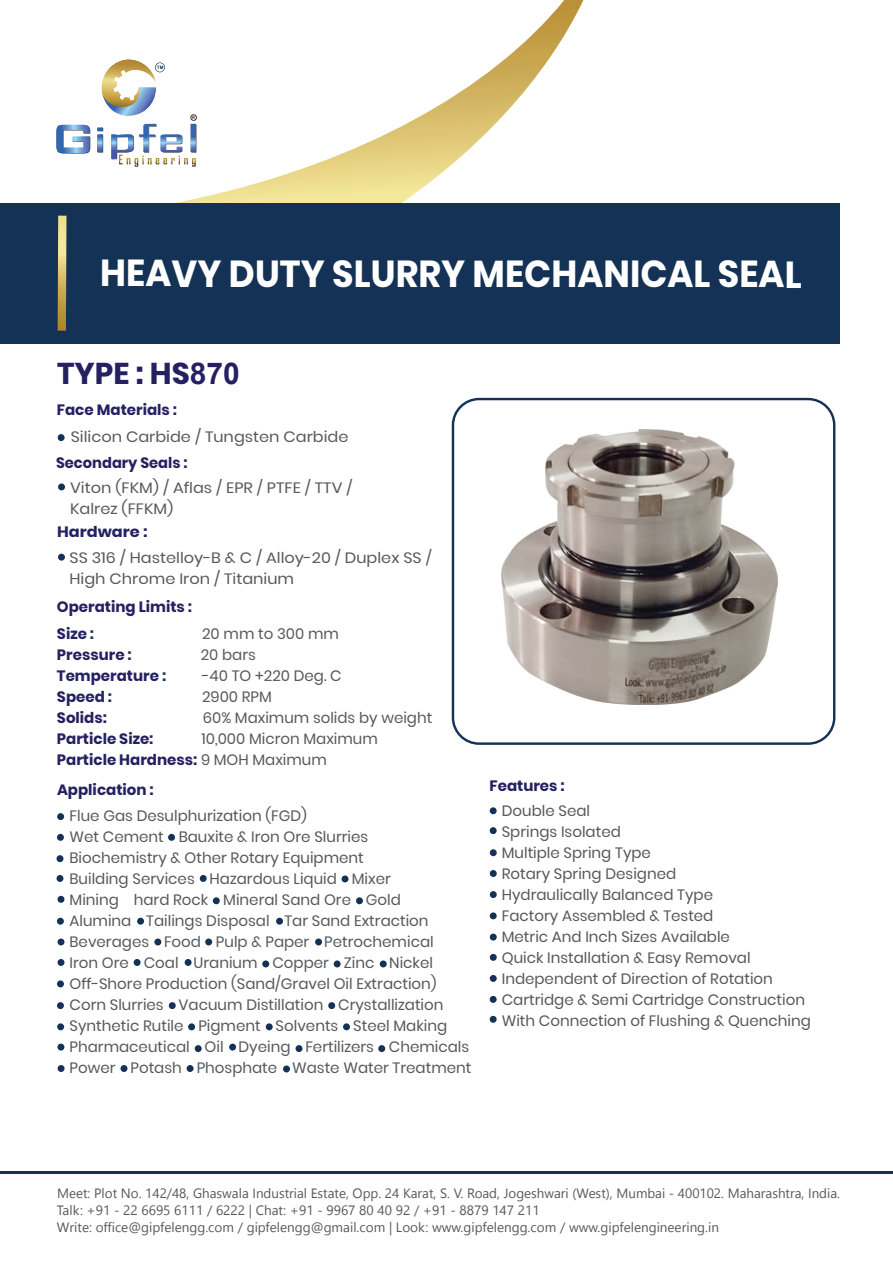
<style>
.page{position:relative;width:893px;height:1263px;background:#fff}
.page>*{position:absolute;margin:0;border:0;box-sizing:border-box;transform-origin:0 0}
.t1{font:700 37.5px "Poppins";color:#fff;scale:.95 1}
.t2{font:700 30px "Poppins";color:#252161}
.t3{font:15px/21px "Poppins";color:#57585a}
.t4{font:15px/21px "Poppins";color:#595959;scale:1.07 1}
.t5{font:700 15px/26.8px "Poppins";color:#252161}
.t6{font:15px/21px "Poppins";color:#595959}
.t7{font:700 15px "Poppins";color:#252161;scale:1.07 1}
.t8{font:13.5px/17.9px "Nirmala UI";color:#595959}
.t9{font:700 4.2px "Arial";color:#373236}
.s1{font-family:"Arial"}
.s2{color:#133255}
.s3{font-weight:700;color:#252161}
</style>
<div class="page">
<svg style="left:61px;top:0;width:523px;height:203px"></svg>
<div style="left:0;top:203px;width:840px;height:140px;background:#133255"></div>
<div style="left:58px;top:434px;width:7px;height:7px;background:#133255;border-radius:50%"></div>
<div style="left:58px;top:483px;width:7px;height:7px;background:#133255;border-radius:50%"></div>
<div style="left:452px;top:398px;width:383px;height:347px;border:2px solid #133255;border-radius:26px"></div>
<svg style="left:56px;top:125px;width:34px;height:29px"></svg>
<svg style="left:97px;top:124px;width:99px;height:43px"></svg>
<div style="left:191px;top:114px;width:6px;height:7px;border:1px solid #373236;border-radius:50%"></div>
<svg style="left:58px;top:216px;width:9px;height:115px"></svg>
<hr style="left:0;top:1171px;width:893px;height:3px;background:#133255">
<div style="left:58px;top:554px;width:7px;height:7px;background:#133255;border-radius:50%"></div>
<div style="left:490px;top:807px;width:7px;height:7px;background:#133255;border-radius:50%"></div>
<div style="left:57px;top:813px;width:7px;height:7px;background:#133255;border-radius:50%"></div>
<div style="left:57px;top:834px;width:7px;height:7px;background:#133255;border-radius:50%"></div>
<div style="left:168px;top:834px;width:7px;height:7px;background:#133255;border-radius:50%"></div>
<div style="left:200px;top:875px;width:7px;height:7px;background:#133255;border-radius:50%"></div>
<div style="left:342px;top:875px;width:6px;height:7px;background:#133255;border-radius:50%"></div>
<div style="left:213px;top:897px;width:7px;height:7px;background:#133255;border-radius:50%"></div>
<div style="left:356px;top:897px;width:7px;height:7px;background:#133255;border-radius:50%"></div>
<div style="left:137px;top:918px;width:7px;height:7px;background:#133255;border-radius:50%"></div>
<div style="left:276px;top:918px;width:7px;height:7px;background:#133255;border-radius:50%"></div>
<div style="left:154px;top:938px;width:7px;height:7px;background:#133255;border-radius:50%"></div>
<div style="left:205px;top:938px;width:7px;height:7px;background:#133255;border-radius:50%"></div>
<div style="left:315px;top:938px;width:7px;height:7px;background:#133255;border-radius:50%"></div>
<div style="left:134px;top:959px;width:7px;height:7px;background:#133255;border-radius:50%"></div>
<div style="left:185px;top:959px;width:7px;height:7px;background:#133255;border-radius:50%"></div>
<div style="left:262px;top:960px;width:7px;height:7px;background:#133255;border-radius:50%"></div>
<div style="left:334px;top:960px;width:7px;height:7px;background:#133255;border-radius:50%"></div>
<div style="left:380px;top:960px;width:7px;height:7px;background:#133255;border-radius:50%"></div>
<div style="left:169px;top:1002px;width:7px;height:7px;background:#133255;border-radius:50%"></div>
<div style="left:328px;top:1002px;width:7px;height:7px;background:#133255;border-radius:50%"></div>
<div style="left:188px;top:1023px;width:7px;height:7px;background:#133255;border-radius:50%"></div>
<div style="left:266px;top:1023px;width:7px;height:7px;background:#133255;border-radius:50%"></div>
<div style="left:343px;top:1023px;width:7px;height:7px;background:#133255;border-radius:50%"></div>
<div style="left:195px;top:1045px;width:7px;height:7px;background:#133255;border-radius:50%"></div>
<div style="left:229px;top:1043px;width:7px;height:7px;background:#133255;border-radius:50%"></div>
<div style="left:296px;top:1045px;width:6px;height:7px;background:#133255;border-radius:50%"></div>
<div style="left:378px;top:1045px;width:7px;height:7px;background:#133255;border-radius:50%"></div>
<div style="left:121px;top:1065px;width:6px;height:7px;background:#133255;border-radius:50%"></div>
<div style="left:187px;top:1065px;width:7px;height:7px;background:#133255;border-radius:50%"></div>
<div style="left:283px;top:1065px;width:7px;height:7px;background:#133255;border-radius:50%"></div>
<div style="left:57px;top:855px;width:6px;height:7px;background:#133255;border-radius:50%"></div>
<div style="left:57px;top:875px;width:6px;height:7px;background:#133255;border-radius:50%"></div>
<div style="left:58px;top:896px;width:6px;height:7px;background:#133255;border-radius:50%"></div>
<div style="left:57px;top:918px;width:7px;height:7px;background:#133255;border-radius:50%"></div>
<div style="left:58px;top:938px;width:6px;height:7px;background:#133255;border-radius:50%"></div>
<div style="left:58px;top:959px;width:6px;height:7px;background:#133255;border-radius:50%"></div>
<div style="left:57px;top:980px;width:7px;height:7px;background:#133255;border-radius:50%"></div>
<div style="left:57px;top:1002px;width:7px;height:7px;background:#133255;border-radius:50%"></div>
<div style="left:57px;top:1023px;width:7px;height:7px;background:#133255;border-radius:50%"></div>
<div style="left:57px;top:1043px;width:7px;height:7px;background:#133255;border-radius:50%"></div>
<div style="left:58px;top:1065px;width:7px;height:7px;background:#133255;border-radius:50%"></div>
<div style="left:490px;top:827px;width:7px;height:7px;background:#133255;border-radius:50%"></div>
<div style="left:490px;top:849px;width:7px;height:7px;background:#133255;border-radius:50%"></div>
<div style="left:490px;top:870px;width:7px;height:7px;background:#133255;border-radius:50%"></div>
<div style="left:490px;top:891px;width:7px;height:7px;background:#133255;border-radius:50%"></div>
<div style="left:490px;top:912px;width:7px;height:7px;background:#133255;border-radius:50%"></div>
<div style="left:490px;top:934px;width:7px;height:6px;background:#133255;border-radius:50%"></div>
<div style="left:490px;top:954px;width:7px;height:7px;background:#133255;border-radius:50%"></div>
<div style="left:490px;top:975px;width:7px;height:7px;background:#133255;border-radius:50%"></div>
<div style="left:490px;top:996px;width:7px;height:7px;background:#133255;border-radius:50%"></div>
<div style="left:490px;top:1016px;width:7px;height:7px;background:#133255;border-radius:50%"></div>
<img style="left:502px;top:430px;width:275px;height:274px">
<svg style="left:99px;top:60px;width:66px;height:57px"></svg>
<p class="t9" style="left:192px;top:115px;width:4px">R</p>
<h1 class="t1" style="left:100px;top:252px;width:740px">HEAVY DUTY SLURRY MECHANICAL SEAL</h1>
<h2 class="t2" style="left:57px;top:357px;width:184px">TYPE : HS<span class="s1">870</span></h2>
<p class="t5" style="left:57px;top:396px;width:122px">Face Materials :</p>
<p class="t4" style="left:71px;top:426px;width:261px">Silicon Carbide / Tungsten Carbide</p>
<p class="t5" style="left:56px;top:449px;width:133px">Secondary Seals :</p>
<p class="t4" style="left:70px;top:477px;width:265px">Viton (FKM) / Aflas / EPR / PTFE / TTV /<br>Kalrez (FFKM)</p>
<p class="t7" style="left:57px;top:523px;width:86px">Hardware :</p>
<p class="t4" style="left:70px;top:547px;width:340px">SS 316 / Hastelloy-B &amp; C / Alloy-20 / Duplex SS /<br>High Chrome Iron / Titanium</p>
<p class="t5" style="left:57px;top:594px;width:137px">Operating Limits :<br>Size <span class="s2">:</span></p>
<p class="t6" style="left:202px;top:623px;width:138px">20 mm to 300 mm</p>
<p class="t5" style="left:57px;top:641px;width:76px">Pressure <span class="s2">:</span></p>
<p class="t6" style="left:201px;top:644px;width:57px">20 bars</p>
<p class="t5" style="left:57px;top:662px;width:111px">Temperature <span class="s2">:</span></p>
<p class="t3" style="left:202px;top:665px;width:141px">-40 TO +220 Deg. C</p>
<p class="t5" style="left:57px;top:683px;width:57px">Speed <span class="s2">:</span></p>
<p class="t6" style="left:202px;top:686px;width:71px">2900 RPM</p>
<p class="t5" style="left:57px;top:704px;width:51px">Solids:</p>
<p class="t6" style="left:203px;top:707px;width:231px">60% Maximum solids by weight</p>
<p class="t5" style="left:57px;top:725px;width:98px">Particle Size:</p>
<p class="t6" style="left:57px;top:728px;width:322px;text-indent:145px">10,000 Micron Maximum<br><span class="s3">Particle Hardness:</span> 9 MOH Maximum</p>
<p class="t5" style="left:57px;top:776px;width:98px">Application :</p>
<p class="t5" style="left:489px;top:772px;width:77px">Features :</p>
<p class="t3" style="left:502px;top:800px;width:311px">Double Seal<br>Springs Isolated<br>Multiple Spring Type<br>Rotary Spring Designed<br>Hydraulically Balanced Type<br>Factory Assembled &amp; Tested<br>Metric And Inch Sizes Available<br>Quick Installation &amp; Easy Removal<br>Independent of Direction of Rotation<br>Cartridge &amp; Semi Cartridge Construction<br>With Connection of Flushing &amp; Quenching</p>
<p class="t3" style="left:70px;top:805px;width:403px">Flue Gas Desulphurization (FGD)<br>Wet Cement Bauxite &amp; Iron Ore Slurries<br>Biochemistry &amp; Other Rotary Equipment<br>Building Services Hazardous Liquid Mixer<br>Mining hard Rock Mineral Sand Ore Gold<br>Alumina Tailings Disposal Tar Sand Extraction Beverages Food Pulp &amp; Paper Petrochemical<br>Iron Ore Coal Uranium Copper Zinc Nickel Off-Shore Production (Sand/Gravel Oil Extraction)<br>Corn Slurries Vacuum Distillation Crystallization Synthetic Rutile Pigment Solvents Steel Making Pharmaceutical Oil Dyeing Fertilizers Chemicals Power Potash Phosphate Waste Water Treatment</p>
<p class="t8" style="left:57px;top:1183px;width:785px">Meet: Plot No. 142/48, Ghaswala Industrial Estate, Opp. 24 Karat, S. V. Road, Jogeshwari (West), Mumbai - 400102. Maharashtra, India.<br>Talk: +91 - 22 6695 6111 / 6222 | Chat: +91 - 9967 80 40 92 / +91 - 8879 147 211</p>
<p class="t8" style="left:57px;top:1217px;width:664px">Write: office@gipfelengg.com / gipfelengg@gmail.com | Look: www.gipfelengg.com / www.gipfelengineering.in</p>
</div>
